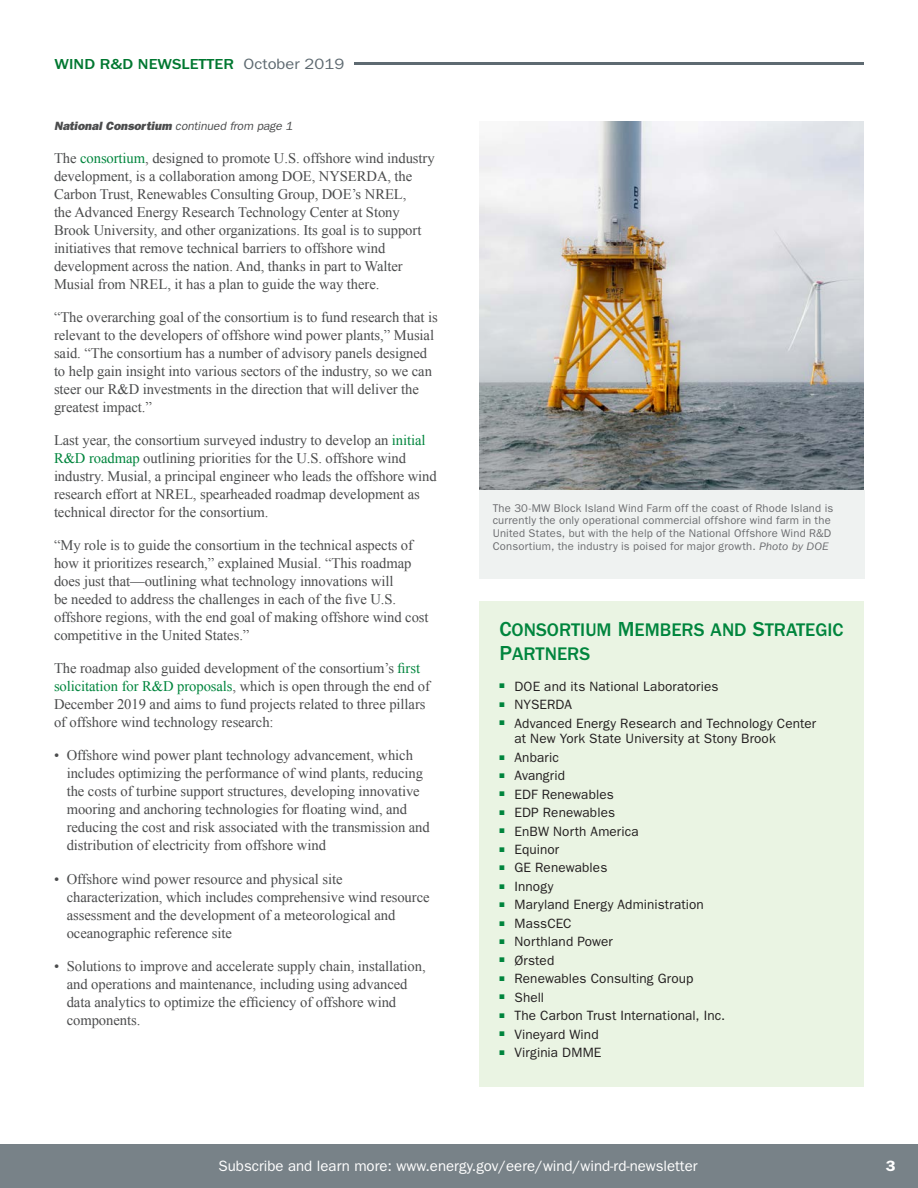
<style>
.page{position:relative;width:918px;height:1188px;background:#fff}
.page>*{position:absolute;margin:0;border:0;box-sizing:border-box;transform-origin:0 0}
.Call_Box_Title{font:18.9px/24px "ITC Franklin Gothic Std Med SC900";color:#00853d}
.t1{font:15px "ITC Franklin Gothic Std";color:#fff}
.t2{font:500 15px "ITC Franklin Gothic Std";color:#007730;scale:1.1 1}
.office_name{font:600 15px "ITC Franklin Gothic Std";color:#fff;scale:1.1 1}
.body_text{font:14.7px/18px "Times New Roman";letter-spacing:-.005em;color:#4b4c4d}
.t3{font:13.5px/15.8px "ITC Franklin Gothic Std";letter-spacing:.01em;color:#231f20}
.body_text-2{font:italic 12px "ITC Franklin Gothic Std Hvy";color:#4b4c4d}
.t4{font:11.25px/12.8px "ITC Franklin Gothic Std";letter-spacing:.015em;color:#6c6d70}
.s1{font-weight:400;color:#5e6a71}
.s2{font-family:"ITC Franklin Gothic Std"}
.s3{color:#00853d}
.s4{font-style:italic}
.s5{font-size:21px}
</style>
<div class="page">
<hr style="left:355px;top:63px;width:509px;height:2px;background:#5e6a71">
<div style="left:0;top:1145px;width:918px;height:43px;background:#788288"></div>
<img style="left:479px;top:122px;width:385px;height:368px">
<div style="left:479px;top:490px;width:386px;height:89px;background:#eff2f1"></div>
<div style="left:479px;top:602px;width:385px;height:485px;background:#eaf4e3"></div>
<p class="t2" style="left:55px;top:55px;width:265px">WIND R&amp;D NEWSLETTER <span class="s1">October 2019</span></p>
<p class="body_text-2" style="left:54px;top:119px;width:243px">National Consortium <span class="s2">continued from page 1</span></p>
<p class="body_text" style="left:54px;top:149px;width:382px">The <span class="s3">consortium</span>, designed to promote U.S. offshore wind industry development, is a collaboration among DOE, NYSERDA, the Carbon Trust, Renewables Consulting Group, DOE’s NREL,<br>the Advanced Energy Research Technology Center at Stony Brook University, and other organizations. Its goal is to support initiatives that remove technical barriers to offshore wind development across the nation. And, thanks in part to Walter Musial from NREL, it has a plan to guide the way there.</p>
<p class="body_text" style="left:54px;top:308px;width:385px">“The overarching goal of the consortium is to fund research that is relevant to the developers of offshore wind power plants,” Musial said. “The consortium has a number of advisory panels designed to help gain insight into various sectors of the industry, so we can steer our R&amp;D investments in the direction that will deliver the greatest impact.”</p>
<p class="body_text" style="left:54px;top:431px;width:384px">Last year, the consortium surveyed industry to develop an <span class="s3">initial R&amp;D roadmap</span> outlining priorities for the U.S. offshore wind industry. Musial, a principal engineer who leads the offshore wind research effort at NREL, spearheaded roadmap development as technical director for the consortium.</p>
<p class="body_text" style="left:54px;top:536px;width:376px">“My role is to guide the consortium in the technical aspects of how it prioritizes research,” explained Musial. “This roadmap does just that—outlining what technology innovations will<br>be needed to address the challenges in each of the five U.S. offshore regions, with the end goal of making offshore wind cost competitive in the United States.”</p>
<p class="body_text" style="left:54px;top:659px;width:378px">The roadmap also guided development of the consortium’s <span class="s3">first solicitation for R&amp;D proposals</span>, which is open through the end of December 2019 and aims to fund projects related to three pillars of offshore wind technology research:</p>
<p class="body_text" style="left:67px;top:746px;width:365px;text-indent:-13px">• Offshore wind power plant technology advancement, which includes optimizing the performance of wind plants, reducing the costs of turbine support structures, developing innovative mooring and anchoring technologies for floating wind, and reducing the cost and risk associated with the transmission and distribution of electricity from offshore wind</p>
<p class="body_text" style="left:67px;top:869px;width:364px;text-indent:-13px">• Offshore wind power resource and physical site characterization, which includes comprehensive wind resource assessment and the development of a meteorological and oceanographic reference site</p>
<p class="body_text" style="left:67px;top:957px;width:361px;text-indent:-13px">• Solutions to improve and accelerate supply chain, installation, and operations and maintenance, including using advanced data analytics to optimize the efficiency of offshore wind components.</p>
<p class="t4" style="left:493px;top:502px;width:342px">The 30-MW Block Island Wind Farm off the coast of Rhode Island is currently the only operational commercial offshore wind farm in the United States, but with the help of the National Offshore Wind R&amp;D Consortium, the industry is poised for major growth. <span class="s4">Photo by DOE</span></p>
<p class="Call_Box_Title" style="left:500px;top:618px;width:344px"><span class="s5">C</span>ONSORTIUM <span class="s5">M</span> EMBERS AND <span class="s5">S</span>TRATEGIC<br><span class="s5">P</span>ARTNERS</p>
<p class="t3" style="left:500px;top:678px;width:221px"><sup>■</sup> DOE and its National Laboratories</p>
<p class="t3" style="left:500px;top:697px;width:74px"><sup>■</sup> NYSERDA</p>
<p class="t3" style="left:514px;top:715px;width:303px;text-indent:-15px"><sup>■</sup> Advanced Energy Research and Technology Center at New York State University at Stony Brook</p>
<p class="t3" style="left:500px;top:749px;width:61px"><sup>■</sup> Anbaric</p>
<p class="t3" style="left:500px;top:768px;width:67px"><sup>■</sup> Avangrid</p>
<p class="t3" style="left:500px;top:786px;width:116px"><sup>■</sup> EDF Renewables</p>
<p class="t3" style="left:500px;top:805px;width:117px"><sup>■</sup> EDP Renewables</p>
<p class="t3" style="left:500px;top:823px;width:141px"><sup>■</sup> EnBW North America</p>
<p class="t3" style="left:500px;top:842px;width:61px"><sup>■</sup> Equinor</p>
<p class="t3" style="left:500px;top:860px;width:109px"><sup>■</sup> GE Renewables</p>
<p class="t3" style="left:500px;top:879px;width:55px"><sup>■</sup> Innogy</p>
<p class="t3" style="left:500px;top:897px;width:206px"><sup>■</sup> Maryland Energy Administration</p>
<p class="t3" style="left:500px;top:915px;width:74px"><sup>■</sup> MassCEC</p>
<p class="t3" style="left:500px;top:934px;width:115px"><sup>■</sup> Northland Power</p>
<p class="t3" style="left:500px;top:952px;width:56px"><sup>■</sup> Ørsted</p>
<p class="t3" style="left:500px;top:971px;width:195px"><sup>■</sup> Renewables Consulting Group</p>
<p class="t3" style="left:500px;top:989px;width:46px"><sup>■</sup> Shell</p>
<p class="t3" style="left:500px;top:1008px;width:227px"><sup>■</sup> The Carbon Trust International, Inc.</p>
<p class="t3" style="left:500px;top:1026px;width:101px"><sup>■</sup> Vineyard Wind</p>
<p class="t3" style="left:500px;top:1045px;width:103px"><sup>■</sup> Virginia DMME</p>
<p class="t1" style="left:219px;top:1158px;width:481px">Subscribe and learn more: www.energy.gov/eere/wind/wind-rd-newsletter</p>
<p class="office_name" style="left:886px;top:1157px;width:10px">3</p>
</div>
